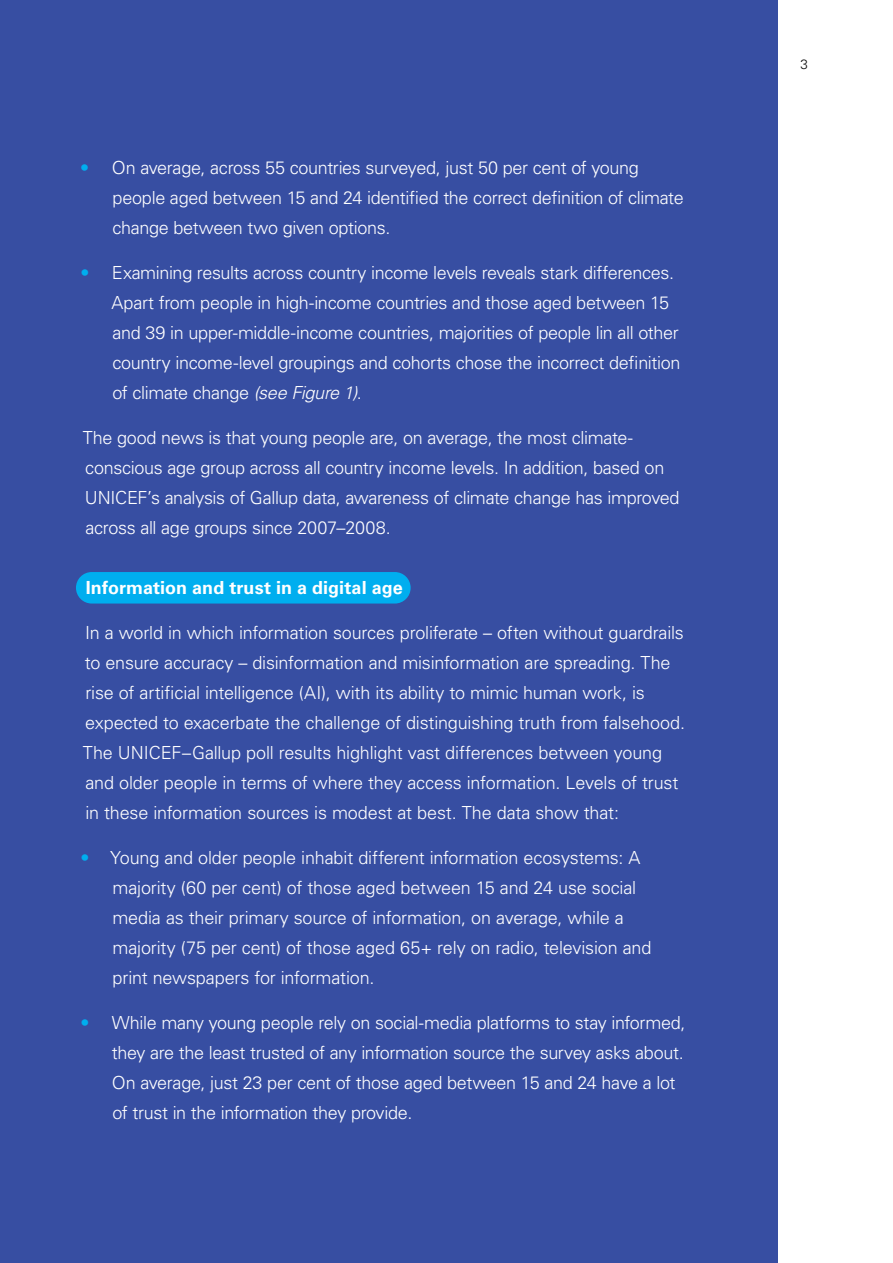
<style>
.page{position:relative;width:893px;height:1263px;background:#fff}
.page>*{position:absolute;margin:0;border:0;box-sizing:border-box;transform-origin:0 0}
.t1{font:300 18px/30px "Univers LT Pro 45";letter-spacing:-.015em;color:#fff}
.t2{font:700 18px "Univers LT Pro 65";letter-spacing:.005em;color:#fff}
.t3{font:300 13.5px "Univers LT Pro 45";color:#0d0d0d}
.s1{font-family:"Univers LT Pro 65";font-weight:700;color:#00aeef}
.s2{font-style:italic}
</style>
<div class="page">
<div style="left:0;top:0;width:777px;height:1263px;background:#374ea2"></div>
<div style="left:76px;top:572px;width:335px;height:31px;background:#00aeef;border-radius:16px"></div>
<p class="t1" style="left:112px;top:153px;width:573px;text-indent:-31px"><span class="s1">•</span> On average, across 55 countries surveyed, just 50 per cent of young people aged between 15 and 24 identified the correct definition of climate change between two given options.</p>
<p class="t1" style="left:111px;top:258px;width:571px;text-indent:-30px"><span class="s1">•</span> Examining results across country income levels reveals stark differences.<br>Apart from people in high-income countries and those aged between 15 and 39 in upper-middle-income countries, majorities of people lin all other country income-level groupings and cohorts chose the incorrect definition of climate change <span class="s2">(see Figure 1)</span>.</p>
<p class="t1" style="left:83px;top:423px;width:598px">The good news is that young people are, on average, the most climate&shy;conscious age group across all country income levels. In addition, based on UNICEF’s analysis of Gallup data, awareness of climate change has improved across all age groups since 2007–2008.</p>
<p class="t2" style="left:86px;top:577px;width:318px">Information and trust in a digital age</p>
<p class="t1" style="left:83px;top:618px;width:604px">In a world in which information sources proliferate – often without guardrails to ensure accuracy – disinformation and misinformation are spreading. The rise of artificial intelligence (AI), with its ability to mimic human work, is expected to exacerbate the challenge of distinguishing truth from falsehood.<br>The UNICEF–Gallup poll results highlight vast differences between young and older people in terms of where they access information. Levels of trust in these information sources is modest at best. The data show that:</p>
<p class="t1" style="left:112px;top:843px;width:540px;text-indent:-31px"><span class="s1">•</span> Young and older people inhabit different information ecosystems: A majority (60 per cent) of those aged between 15 and 24 use social media as their primary source of information, on average, while a majority (75 per cent) of those aged 65+ rely on radio, television and print newspapers for information.</p>
<p class="t1" style="left:112px;top:1008px;width:575px;text-indent:-30px"><span class="s1">•</span> While many young people rely on social-media platforms to stay informed, they are the least trusted of any information source the survey asks about.<br>On average, just 23 per cent of those aged between 15 and 24 have a lot of trust in the information they provide.</p>
<p class="t3" style="left:800px;top:56px;width:9px">3</p>
</div>
